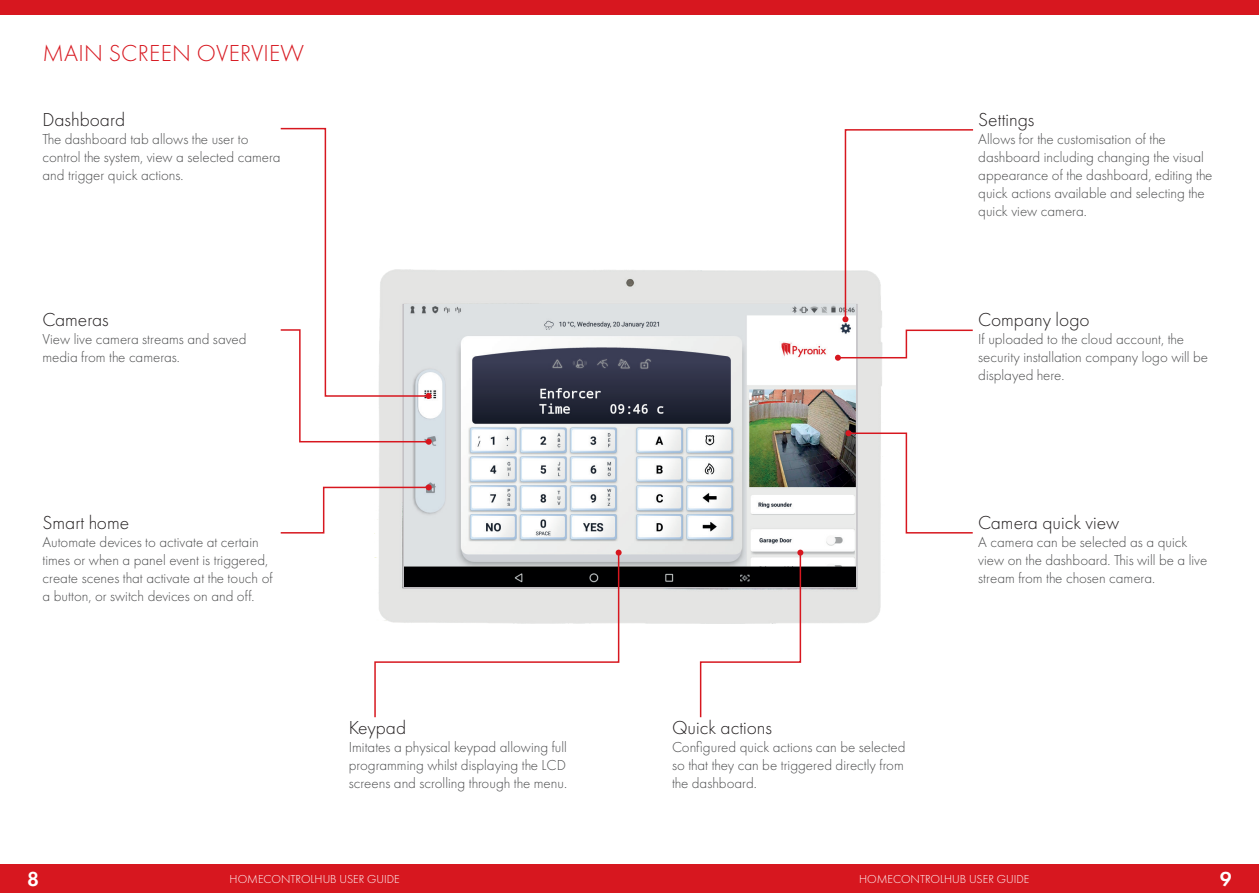
<style>
.page{position:relative;width:1259px;height:893px;background:#fff}
.page>*{position:absolute;margin:0;border:0;box-sizing:border-box;transform-origin:0 0}
.t1{font:300 24px "Futura PT";letter-spacing:.01em;color:#d7171f}
.t2{font:600 21px "Futura PT";color:#fff}
.t3{font:300 19.5px "Futura PT";color:#231f20}
.t4{font:300 15px/18px "Futura PT";color:#4b4c4d}
.t5{font:300 12px "Futura PT";color:#fff}
</style>
<div class="page">
<div style="left:0;top:865px;width:1259px;height:28px;background:#d7171f"></div>
<div style="left:0;top:0;width:1259px;height:14px;background:#d7171f"></div>
<div style="left:379px;top:270px;width:503px;height:354px;background:#e4e4e3"></div>
<img style="left:404px;top:304px;width:452px;height:283px">
<svg style="left:280px;top:127px;width:152px;height:318px"></svg>
<svg style="left:280px;top:484px;width:152px;height:50px"></svg>
<svg style="left:374px;top:550px;width:247px;height:168px"></svg>
<svg style="left:845px;top:430px;width:128px;height:104px"></svg>
<svg style="left:835px;top:329px;width:138px;height:32px"></svg>
<svg style="left:842px;top:129px;width:132px;height:193px"></svg>
<svg style="left:699px;top:550px;width:104px;height:168px"></svg>
<h1 class="t1" style="left:43px;top:39px;width:263px">MAIN SCREEN OVERVIEW</h1>
<h3 class="t3" style="left:43px;top:109px;width:84px">Dashboard</h3>
<p class="t4" style="left:43px;top:130px;width:239px">The dashboard tab allows the user to control the system, view a selected camera and trigger quick actions.</p>
<h3 class="t3" style="left:43px;top:309px;width:68px">Cameras</h3>
<p class="t4" style="left:43px;top:330px;width:205px">View live camera streams and saved media from the cameras.</p>
<h3 class="t3" style="left:43px;top:512px;width:88px">Smart home</h3>
<p class="t4" style="left:43px;top:533px;width:232px">Automate devices to activate at certain times or when a panel event is triggered, create scenes that activate at the touch of a button, or switch devices on and off.</p>
<h3 class="t3" style="left:349px;top:717px;width:59px">Keypad</h3>
<p class="t4" style="left:349px;top:738px;width:220px;text-align:justify">Imitates a physical keypad allowing full programming whilst displaying the LCD screens and scrolling through the menu.</p>
<h3 class="t3" style="left:672px;top:717px;width:101px">Quick actions</h3>
<p class="t4" style="left:672px;top:738px;width:235px;text-align:justify">Configured quick actions can be selected so that they can be triggered directly from the dashboard.</p>
<h3 class="t3" style="left:978px;top:109px;width:58px">Settings</h3>
<p class="t4" style="left:978px;top:130px;width:236px">Allows for the customisation of the dashboard including changing the visual appearance of the dashboard, editing the quick actions available and selecting the quick view camera.</p>
<h3 class="t3" style="left:978px;top:309px;width:113px">Company logo</h3>
<p class="t4" style="left:978px;top:330px;width:231px">If uploaded to the cloud account, the security installation company logo will be displayed here.</p>
<h3 class="t3" style="left:978px;top:512px;width:143px">Camera quick view</h3>
<p class="t4" style="left:978px;top:533px;width:231px">A camera can be selected as a quick view on the dashboard. This will be a live stream from the chosen camera.</p>
<h2 class="t2" style="left:27px;top:866px;width:13px">8</h2>
<p class="t5" style="left:230px;top:872px;width:172px">HOMECONTROLHUB USER GUIDE</p>
<p class="t5" style="left:859px;top:872px;width:172px">HOMECONTROLHUB USER GUIDE</p>
<h2 class="t2" style="left:1219px;top:866px;width:13px">9</h2>
</div>
